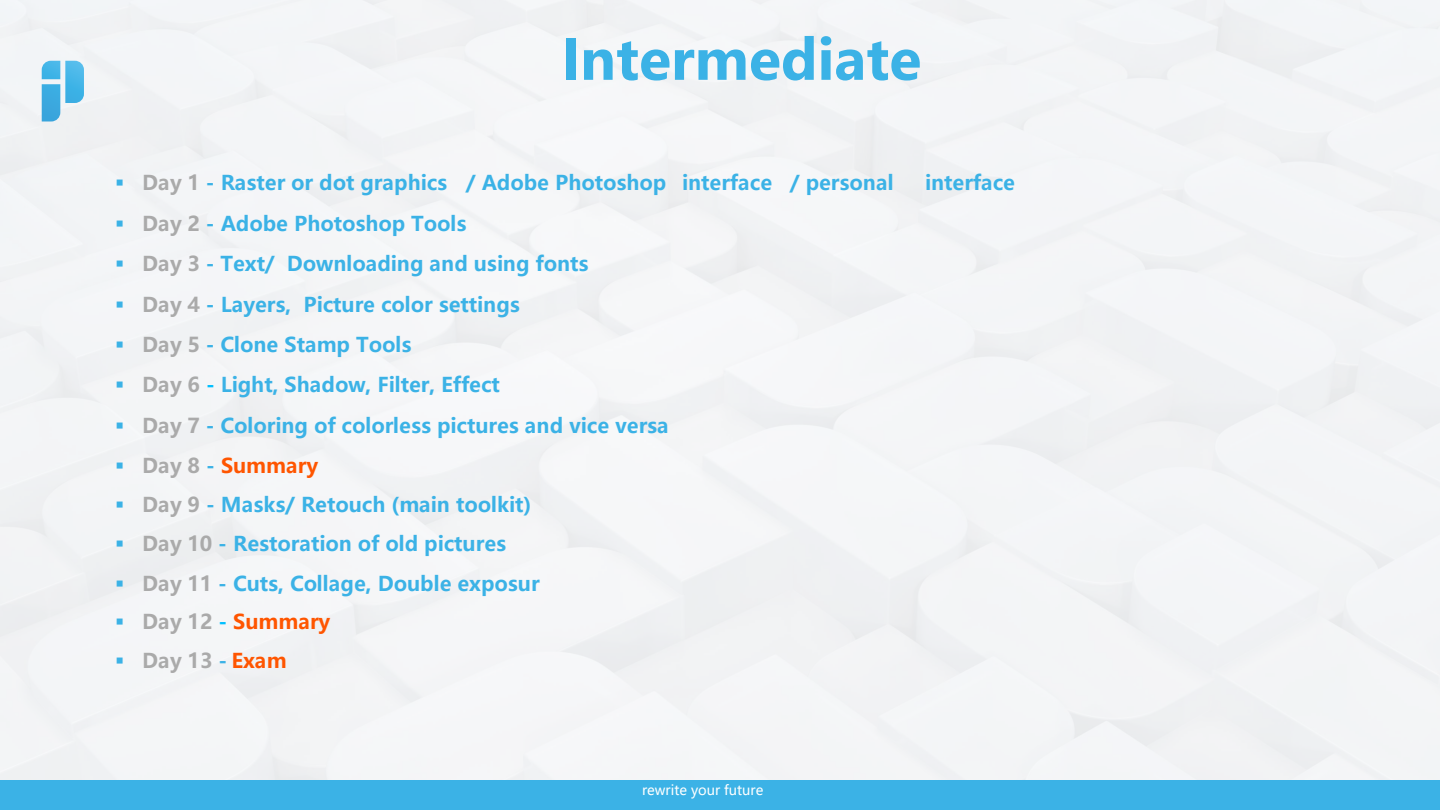
<style>
.page{position:relative;width:1440px;height:810px;background:#fff}
.page>*{position:absolute;margin:0;border:0;box-sizing:border-box;transform-origin:0 0}
.t1{font:700 59.25px "Segoe UI";color:#3bb2e6}
.t2{font:700 20.25px "Microsoft Ya Hei UI";color:#3bb2e6}
.t3{font:700 20.25px "Microsoft Ya Hei UI";color:#f50}
.t4{font:700 20.25px "Microsoft Ya Hei UI";color:#aaa}
.t5{font:13.5px "Microsoft Ya Hei UI";color:#fff}
.s1{color:#aaa}
.s2{color:#00bfff}
.s3{color:#3bb2e6}
.s4{color:#f50}
</style>
<div class="page">
<div style="left:1px;top:780px;width:1439px;height:30px;background:#3bb2e6"></div>
<svg style="left:42px;top:61px;width:42px;height:61px"></svg>
<h1 class="t1" style="left:561px;top:3px;width:361px">Intermediate</h1>
<p class="t2" style="left:115px;top:169px;width:780px">▪ <span class="s1">Day 1</span> - Raster or dot graphics / Adobe Photoshop interface / personal</p>
<p class="t2" style="left:925px;top:169px;width:92px">interface</p>
<p class="t2" style="left:115px;top:210px;width:353px">▪ <span class="s1">Day 2</span> - Adobe Photoshop Tools</p>
<p class="t2" style="left:115px;top:250px;width:475px">▪ <span class="s1">Day</span> <span class="s1">3</span> - Text/ Downloading and using fonts</p>
<p class="t2" style="left:115px;top:291px;width:406px">▪ <span class="s1">Day</span> <span class="s1">4</span> - Layers, Picture color settings</p>
<p class="t2" style="left:115px;top:331px;width:298px">▪ <span class="s1">Day</span> <span class="s1">5</span> - Clone Stamp Tools</p>
<p class="t2" style="left:115px;top:370px;width:386px">▪ <span class="s1">Day</span> <span class="s1">6</span> <span class="s2">-</span> Light, Shadow, Filter, Effect</p>
<p class="t2" style="left:115px;top:412px;width:555px">▪ <span class="s1">Day 7</span> - Coloring of colorless pictures and vice versa</p>
<p class="t3" style="left:115px;top:451px;width:204px"><span class="s3">▪</span> <span class="s1">Day 8</span> <span class="s3">-</span> Summary</p>
<p class="t2" style="left:115px;top:490px;width:418px">▪ <span class="s1">Day 9</span> - Masks/ Retouch (main toolkit)</p>
<p class="t2" style="left:115px;top:529px;width:392px">▪ <span class="s1">Day 10</span> - Restoration of old pictures</p>
<p class="t2" style="left:115px;top:570px;width:426px">▪ <span class="s1">Day</span> <span class="s1">1</span><span class="s1">1</span> - Cuts, Collage, Double exposur</p>
<p class="t3" style="left:115px;top:607px;width:217px"><span class="s3">▪</span> <span class="s1">Day</span> <span class="s1">1</span><span class="s1">2</span> <span class="s2">-</span> Summary</p>
<p class="t4" style="left:115px;top:646px;width:173px"><span class="s3">▪</span> Day 13 <span class="s3">-</span> <span class="s4">Exam</span></p>
<p class="t5" style="left:642px;top:781px;width:123px">rewrite your future</p>
</div>
